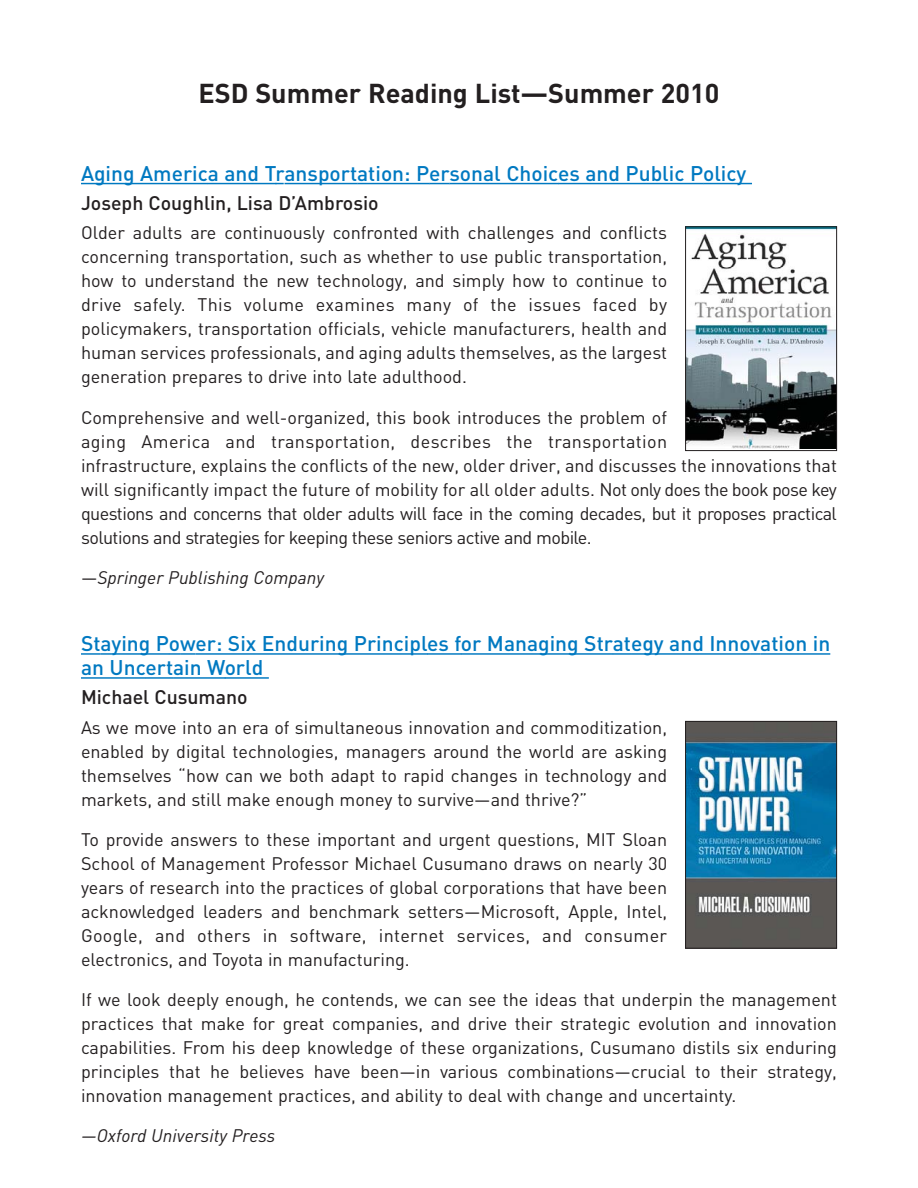
<style>
.page{position:relative;width:918px;height:1188px;background:#fff}
.page>*{position:absolute;margin:0;border:0;box-sizing:border-box;transform-origin:0 0}
.t1{font:700 27px "DIN";color:#231f20}
.t2{font:500 21px/24px "DIN";color:#0079c1}
.t3{font:500 19.5px "DIN";color:#231f20}
.t4{font:18px/24px "DIN";color:#231f20;text-align:justify}
.t5{font:italic 18px "DIN";color:#231f20}
.s1{font-style:normal}
</style>
<div class="page">
<hr style="left:81px;top:183px;width:127px;height:1px;background:#0079c1">
<hr style="left:208px;top:183px;width:68px;height:1px;background:#0079c1">
<hr style="left:284px;top:183px;width:73px;height:1px;background:#0079c1">
<hr style="left:357px;top:183px;width:72px;height:1px;background:#0079c1">
<svg style="left:429px;top:183px;width:20px;height:1px"></svg>
<hr style="left:449px;top:183px;width:109px;height:1px;background:#0079c1">
<hr style="left:558px;top:183px;width:145px;height:1px;background:#0079c1">
<hr style="left:703px;top:183px;width:49px;height:1px;background:#0079c1">
<hr style="left:81px;top:653px;width:20px;height:2px;background:#0079c1">
<hr style="left:100px;top:653px;width:69px;height:2px;background:#0079c1">
<svg style="left:169px;top:653px;width:27px;height:2px"></svg>
<hr style="left:196px;top:653px;width:232px;height:2px;background:#0079c1">
<hr style="left:427px;top:653px;width:34px;height:2px;background:#0079c1">
<hr style="left:461px;top:653px;width:152px;height:2px;background:#0079c1">
<svg style="left:613px;top:653px;width:18px;height:2px"></svg>
<hr style="left:631px;top:653px;width:120px;height:2px;background:#0079c1">
<svg style="left:751px;top:653px;width:9px;height:2px"></svg>
<hr style="left:760px;top:653px;width:70px;height:2px;background:#0079c1">
<hr style="left:81px;top:677px;width:65px;height:2px;background:#0079c1">
<hr style="left:146px;top:677px;width:27px;height:2px;background:#0079c1">
<hr style="left:173px;top:677px;width:53px;height:2px;background:#0079c1">
<hr style="left:225px;top:677px;width:44px;height:2px;background:#0079c1">
<img style="left:687px;top:228px;width:148px;height:220px">
<div style="left:685px;top:226px;width:152px;height:225px;border:1px solid #231f20"></div>
<img style="left:687px;top:723px;width:148px;height:224px">
<div style="left:685px;top:721px;width:152px;height:228px;border:1px solid #231f20"></div>
<h1 class="t1" style="left:198px;top:83px;width:523px">ESD Summer Reading List—Summer 2010</h1>
<p class="t2" style="left:81px;top:164px;width:667px">Aging America and Transportation: Personal Choices and Public Policy</p>
<p class="t3" style="left:81px;top:196px;width:299px">Joseph Coughlin, Lisa D’Ambrosio</p>
<p class="t4" style="left:81px;top:223px;width:588px">Older adults are continuously confronted with challenges and conflicts concerning transportation, such as whether to use public transportation, how to understand the new technology, and simply how to continue to drive safely. This volume examines many of the issues faced by policymakers, transportation officials, vehicle manufacturers, health and human services professionals, and aging adults themselves, as the largest generation prepares to drive into late adulthood.</p>
<p class="t4" style="left:81px;top:407px;width:758px;text-align:left">Comprehensive and well-organized, this book introduces the problem of<br>aging America and transportation, describes the transportation<br>infrastructure, explains the conflicts of the new, older driver, and discusses the innovations that will significantly impact the future of mobility for all older adults. Not only does the book pose key questions and concerns that older adults will face in the coming decades, but it proposes practical solutions and strategies for keeping these seniors active and mobile.</p>
<p class="t5" style="left:81px;top:571px;width:245px"><span class="s1">—</span>Springer Publishing Company</p>
<p class="t2" style="left:81px;top:634px;width:751px">Staying Power: Six Enduring Principles for Managing Strategy and Innovation in an Uncertain World</p>
<p class="t3" style="left:81px;top:691px;width:168px">Michael Cusumano</p>
<p class="t4" style="left:81px;top:718px;width:588px">As we move into an era of simultaneous innovation and commoditization, enabled by digital technologies, managers around the world are asking themselves “how can we both adapt to rapid changes in technology and markets, and still make enough money to survive—and thrive?”</p>
<p class="t4" style="left:81px;top:830px;width:588px">To provide answers to these important and urgent questions, MIT Sloan School of Management Professor Michael Cusumano draws on nearly 30 years of research into the practices of global corporations that have been acknowledged leaders and benchmark setters—Microsoft, Apple, Intel, Google, and others in software, internet services, and consumer electronics, and Toyota in manufacturing.</p>
<p class="t4" style="left:81px;top:990px;width:758px">If we look deeply enough, he contends, we can see the ideas that underpin the management practices that make for great companies, and drive their strategic evolution and innovation capabilities. From his deep knowledge of these organizations, Cusumano distils six enduring principles that he believes have been—in various combinations—crucial to their strategy, innovation management practices, and ability to deal with change and uncertainty.</p>
<p class="t5" style="left:81px;top:1130px;width:196px">—Oxford University Press</p>
</div>
